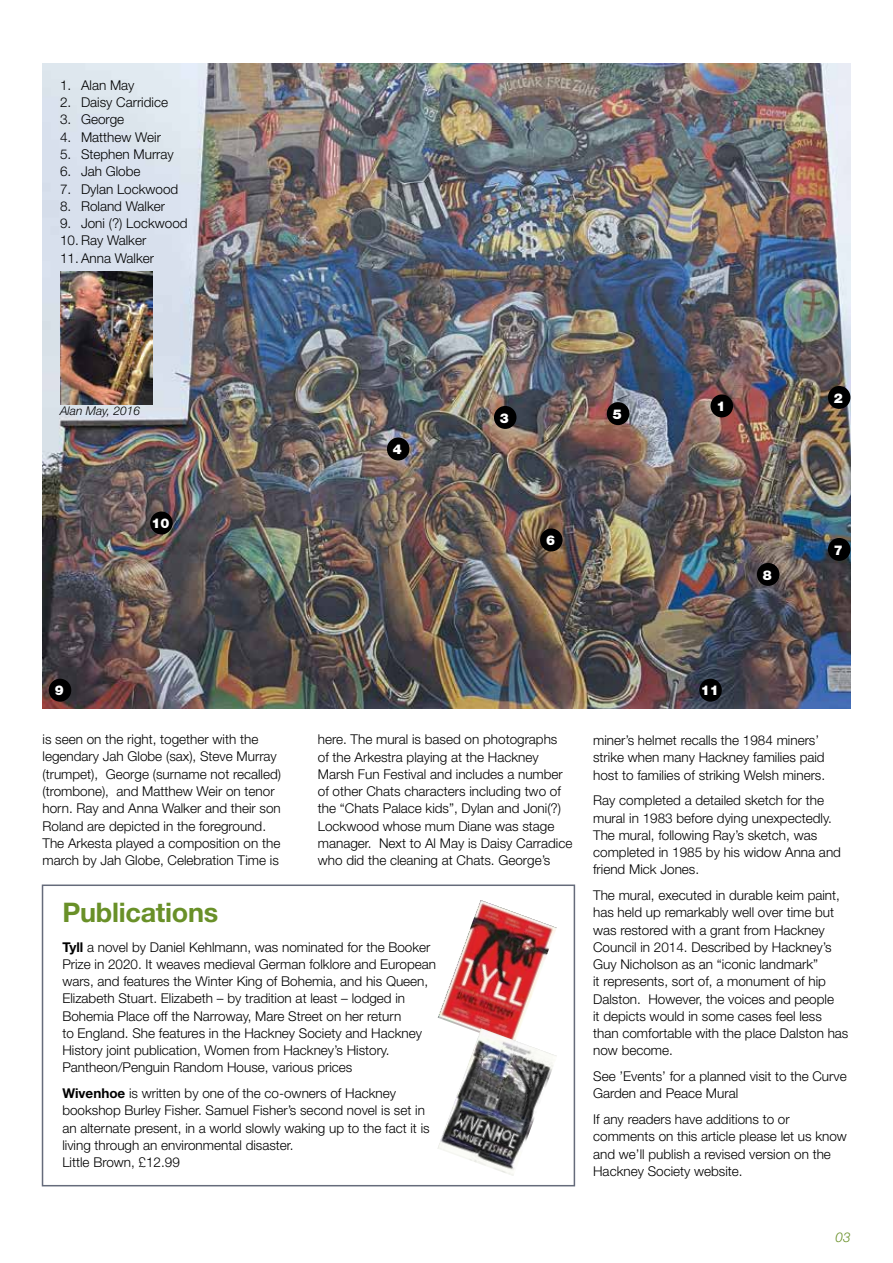
<style>
.page{position:relative;width:893px;height:1263px;background:#fff}
.page>*{position:absolute;margin:0;border:0;box-sizing:border-box;transform-origin:0 0}
.t1{font:700 27px "Helvetica Neue LT";letter-spacing:-.01em;color:#699028}
.t2{font:300 13.5px/17.2px "Helvetica Neue LT";color:#000}
.t3{font:900 13.5px "Helvetica Neue LT";color:#fff}
.t4{font:italic 300 13.5px "Helvetica Neue LT";color:#699028}
.t5{font:italic 300 12px "Helvetica Neue LT";color:#000}
.s1{font-weight:700}
</style>
<div class="page">
<div style="left:42px;top:884px;width:533px;height:302px;border:2px solid #656b7b"></div>
<img style="left:43px;top:64px;width:807px;height:644px">
<img style="left:60px;top:271px;width:92px;height:133px">
<div style="left:710px;top:394px;width:23px;height:23px;background:#000;border-radius:50%"></div>
<div style="left:828px;top:386px;width:22px;height:23px;background:#000;border-radius:50%"></div>
<div style="left:494px;top:406px;width:22px;height:23px;background:#000;border-radius:50%"></div>
<div style="left:607px;top:402px;width:22px;height:23px;background:#000;border-radius:50%"></div>
<div style="left:540px;top:528px;width:23px;height:23px;background:#000;border-radius:50%"></div>
<div style="left:828px;top:538px;width:22px;height:23px;background:#000;border-radius:50%"></div>
<div style="left:757px;top:563px;width:22px;height:23px;background:#000;border-radius:50%"></div>
<div style="left:699px;top:679px;width:23px;height:23px;background:#000;border-radius:50%"></div>
<div style="left:49px;top:679px;width:22px;height:23px;background:#000;border-radius:50%"></div>
<div style="left:150px;top:511px;width:23px;height:23px;background:#000;border-radius:50%"></div>
<div style="left:387px;top:437px;width:22px;height:23px;background:#000;border-radius:50%"></div>
<img style="left:438px;top:900px;width:119px;height:128px">
<img style="left:437px;top:1028px;width:120px;height:148px">
<p class="t2" style="left:60px;top:76px;width:76px">1. Alan May</p>
<p class="t2" style="left:60px;top:94px;width:110px">2. Daisy Carridice</p>
<p class="t2" style="left:60px;top:111px;width:66px">3. George</p>
<p class="t2" style="left:60px;top:128px;width:103px">4. Matthew Weir</p>
<p class="t2" style="left:60px;top:145px;width:115px">5. Stephen Murray</p>
<p class="t2" style="left:60px;top:163px;width:82px">6. Jah Globe</p>
<p class="t2" style="left:60px;top:180px;width:120px">7. Dylan Lockwood</p>
<p class="t2" style="left:60px;top:197px;width:107px">8. Roland Walker</p>
<p class="t2" style="left:60px;top:214px;width:129px">9. Joni (?) Lockwood</p>
<p class="t2" style="left:60px;top:232px;width:88px">10. Ray Walker</p>
<p class="t2" style="left:60px;top:249px;width:96px">11. Anna Walker</p>
<p class="t5" style="left:60px;top:404px;width:82px">Alan May, 2016</p>
<p class="t3" style="left:152px;top:515px;width:20px">10</p>
<p class="t3" style="left:393px;top:441px;width:11px">4</p>
<p class="t3" style="left:500px;top:410px;width:11px">3</p>
<p class="t3" style="left:613px;top:406px;width:11px">5</p>
<p class="t3" style="left:546px;top:532px;width:11px">6</p>
<p class="t3" style="left:716px;top:398px;width:11px">1</p>
<p class="t3" style="left:763px;top:567px;width:11px">8</p>
<p class="t3" style="left:55px;top:682px;width:11px">9</p>
<p class="t3" style="left:701px;top:682px;width:20px">11</p>
<p class="t3" style="left:834px;top:390px;width:11px">2</p>
<p class="t3" style="left:834px;top:542px;width:11px">7</p>
<p class="t2" style="left:43px;top:730px;width:240px">is seen on the right, together with the legendary Jah Globe (sax), Steve Murray (trumpet), George (surname not recalled) (trombone), and Matthew Weir on tenor horn. Ray and Anna Walker and their son Roland are depicted in the foreground.<br>The Arkesta played a composition on the march by Jah Globe, Celebration Time is</p>
<p class="t2" style="left:318px;top:730px;width:256px">here. The mural is based on photographs<br>of the Arkestra playing at the Hackney Marsh Fun Festival and includes a number of other Chats characters including two of the “Chats Palace kids”, Dylan and Joni(?)<br>Lockwood whose mum Diane was stage manager. Next to Al May is Daisy Carradice who did the cleaning at Chats. George’s</p>
<p class="t2" style="left:593px;top:731px;width:233px">miner’s helmet recalls the 1984 miners’ strike when many Hackney families paid host to families of striking Welsh miners.</p>
<p class="t2" style="left:593px;top:791px;width:249px">Ray completed a detailed sketch for the mural in 1983 before dying unexpectedly.<br>The mural, following Ray’s sketch, was completed in 1985 by his widow Anna and friend Mick Jones.</p>
<p class="t2" style="left:593px;top:886px;width:257px">The mural, executed in durable keim paint, has held up remarkably well over time but was restored with a grant from Hackney Council in 2014. Described by Hackney’s Guy Nicholson as an “iconic landmark”<br>it represents, sort of, a monument of hip Dalston. However, the voices and people<br>it depicts would in some cases feel less than comfortable with the place Dalston has now become.</p>
<p class="t2" style="left:593px;top:1067px;width:255px">See ’Events’ for a planned visit to the Curve<br>Garden and Peace Mural</p>
<p class="t2" style="left:593px;top:1110px;width:255px">If any readers have additions to or comments on this article please let us know and we’ll publish a revised version on the Hackney Society website.</p>
<h1 class="t1" style="left:62px;top:895px;width:157px">Publications</h1>
<p class="t2" style="left:62px;top:938px;width:375px"><span class="s1">Tyll</span> a novel by Daniel Kehlmann, was nominated for the Booker Prize in 2020. It weaves medieval German folklore and European wars, and features the Winter King of Bohemia, and his Queen, Elizabeth Stuart. Elizabeth – by tradition at least – lodged in Bohemia Place off the Narroway, Mare Street on her return<br>to England. She features in the Hackney Society and Hackney History joint publication, Women from Hackney’s History.<br>Pantheon/Penguin Random House, various prices</p>
<p class="t2" style="left:62px;top:1084px;width:369px"><span class="s1">Wivenhoe</span> is written by one of the co-owners of Hackney bookshop Burley Fisher. Samuel Fisher’s second novel is set in an alternate present, in a world slowly waking up to the fact it is living through an environmental disaster.<br>Little Brown, £12.99</p>
<p class="t4" style="left:835px;top:1229px;width:17px">03</p>
</div>
